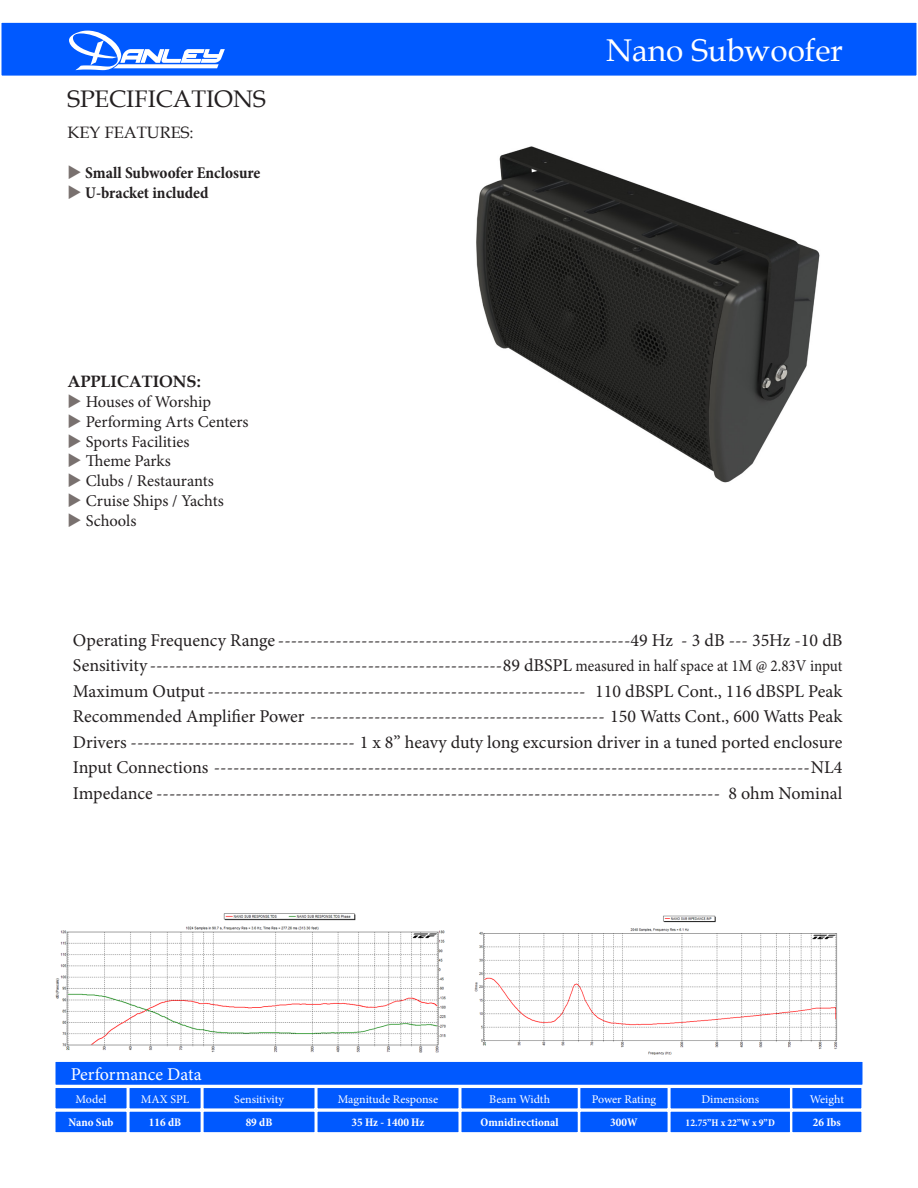
<style>
.page{position:relative;width:918px;height:1188px;background:#fff}
.page>*{position:absolute;margin:0;border:0;box-sizing:border-box;transform-origin:0 0}
.t1{font:31.5px "Book Antiqua";color:#fff}
.t2{font:24px "Book Antiqua";color:#231f20}
.t3{font:18px/25.5px "Minion Pro";color:#231f20}
.t4{font:18px "Minion Pro";letter-spacing:-.005em;color:#fff}
.t5{font:16.5px "Minion Pro";color:#231f20}
.t6{font:700 condensed 16.5px "Minion Pro";color:#231f20}
.t7{font:700 16.5px "Book Antiqua";color:#231f20}
.t8{font:16.5px "Book Antiqua";color:#231f20}
.t9{font:11.7px "Minion Pro";color:#fff}
.t10{font:700 condensed 11.7px "Minion Pro";color:#fff}
.t11{font:700 condensed 10.35px "Minion Pro";color:#fff}
.s1{color:#79716f}
.s2{font-size:16.5px}
</style>
<div class="page">
<div style="left:55px;top:1061px;width:808px;height:24px;background:#0059ff"></div>
<div style="left:54px;top:1060px;width:810px;height:26px;border:2px solid #fff"></div>
<div style="left:1px;top:22px;width:916px;height:54px;background:#0059ff"></div>
<div style="left:0;top:21px;width:918px;height:56px;border:2px solid #fff"></div>
<div style="left:55px;top:1087px;width:72px;height:22px;background:#0059ff"></div>
<div style="left:54px;top:1087px;width:74px;height:23px;border:2px solid #fff"></div>
<div style="left:55px;top:1111px;width:72px;height:22px;background:#0059ff"></div>
<div style="left:54px;top:1110px;width:74px;height:24px;border:2px solid #fff"></div>
<div style="left:129px;top:1087px;width:72px;height:22px;background:#0059ff"></div>
<div style="left:128px;top:1087px;width:74px;height:23px;border:2px solid #fff"></div>
<div style="left:129px;top:1111px;width:72px;height:22px;background:#0059ff"></div>
<div style="left:128px;top:1110px;width:74px;height:24px;border:2px solid #fff"></div>
<div style="left:203px;top:1087px;width:112px;height:22px;background:#0059ff"></div>
<div style="left:202px;top:1087px;width:114px;height:23px;border:2px solid #fff"></div>
<div style="left:203px;top:1111px;width:112px;height:22px;background:#0059ff"></div>
<div style="left:202px;top:1110px;width:114px;height:24px;border:2px solid #fff"></div>
<div style="left:317px;top:1087px;width:142px;height:22px;background:#0059ff"></div>
<div style="left:316px;top:1087px;width:144px;height:23px;border:2px solid #fff"></div>
<div style="left:317px;top:1111px;width:142px;height:22px;background:#0059ff"></div>
<div style="left:316px;top:1110px;width:144px;height:24px;border:2px solid #fff"></div>
<div style="left:461px;top:1087px;width:117px;height:22px;background:#0059ff"></div>
<div style="left:460px;top:1087px;width:119px;height:23px;border:2px solid #fff"></div>
<div style="left:461px;top:1111px;width:117px;height:22px;background:#0059ff"></div>
<div style="left:460px;top:1110px;width:119px;height:24px;border:2px solid #fff"></div>
<div style="left:580px;top:1087px;width:88px;height:22px;background:#0059ff"></div>
<div style="left:579px;top:1087px;width:90px;height:23px;border:2px solid #fff"></div>
<div style="left:580px;top:1111px;width:88px;height:22px;background:#0059ff"></div>
<div style="left:579px;top:1110px;width:90px;height:24px;border:2px solid #fff"></div>
<div style="left:670px;top:1087px;width:121px;height:22px;background:#0059ff"></div>
<div style="left:669px;top:1087px;width:122px;height:23px;border:2px solid #fff"></div>
<div style="left:670px;top:1111px;width:121px;height:22px;background:#0059ff"></div>
<div style="left:669px;top:1110px;width:122px;height:24px;border:2px solid #fff"></div>
<div style="left:792px;top:1087px;width:70px;height:22px;background:#0059ff"></div>
<div style="left:791px;top:1087px;width:72px;height:23px;border:2px solid #fff"></div>
<div style="left:792px;top:1111px;width:70px;height:22px;background:#0059ff"></div>
<div style="left:791px;top:1110px;width:72px;height:24px;border:2px solid #fff"></div>
<svg style="left:69px;top:31px;width:156px;height:39px"></svg>
<img style="left:476px;top:146px;width:344px;height:337px">
<img style="left:56px;top:913px;width:390px;height:140px">
<img style="left:475px;top:915px;width:363px;height:140px">
<p class="t2" style="left:68px;top:83px;width:200px">SPECIFICATIONS</p>
<p class="t8" style="left:68px;top:121px;width:128px">KEY FEATURES:</p>
<p class="t6" style="left:68px;top:161px;width:194px"><span class="s1">◆</span> Small Subwoofer Enclosure</p>
<p class="t6" style="left:68px;top:181px;width:143px"><span class="s1">◆</span> U-bracket included</p>
<p class="t7" style="left:68px;top:370px;width:135px">APPLICATIONS:</p>
<p class="t5" style="left:68px;top:391px;width:145px"><span class="s1">◆</span> Houses of Worship</p>
<p class="t5" style="left:68px;top:410px;width:183px"><span class="s1">◆</span> Performing Arts Centers</p>
<p class="t5" style="left:68px;top:430px;width:124px"><span class="s1">◆</span> Sports Facilities</p>
<p class="t5" style="left:68px;top:450px;width:105px"><span class="s1">◆</span> Theme Parks</p>
<p class="t5" style="left:68px;top:470px;width:148px"><span class="s1">◆</span> Clubs / Restaurants</p>
<p class="t5" style="left:68px;top:490px;width:158px"><span class="s1">◆</span> Cruise Ships / Yachts</p>
<p class="t5" style="left:68px;top:509px;width:70px"><span class="s1">◆</span> Schools</p>
<p class="t1" style="left:606px;top:28px;width:238px">Nano Subwoofer</p>
<p class="t3" style="left:73px;top:627px;width:771px">Operating Frequency Range -------------------------------------------------------49 Hz - 3 dB --- 35Hz -10 dB</p>
<p class="t3" style="left:73px;top:653px;width:771px">Sensitivity -------------------------------------------------------89 dBSPL <span class="s2">measured in half space at 1M @ 2.83V input</span></p>
<p class="t3" style="left:73px;top:678px;width:771px">Maximum Output----------------------------------------------------------- 110 dBSPL Cont., 116 dBSPL Peak<br>Recommended Amplifier Power ---------------------------------------------- 150 Watts Cont., 600 Watts Peak</p>
<p class="t3" style="left:73px;top:729px;width:771px">Drivers ----------------------------------- 1 x 8” heavy duty long excursion driver in a tuned ported enclosure</p>
<p class="t3" style="left:73px;top:755px;width:771px">Input Connections ---------------------------------------------------------------------------------------------NL4</p>
<p class="t3" style="left:73px;top:780px;width:771px">Impedance ---------------------------------------------------------------------------------------- 8 ohm Nominal</p>
<p class="t4" style="left:71px;top:1062px;width:132px">Performance Data</p>
<p class="t9" style="left:76px;top:1091px;width:33px">Model</p>
<p class="t10" style="left:69px;top:1115px;width:47px">Nano Sub</p>
<p class="t9" style="left:141px;top:1091px;width:50px">MAX SPL</p>
<p class="t10" style="left:149px;top:1115px;width:34px">116 dB</p>
<p class="t9" style="left:234px;top:1091px;width:51px">Sensitivity</p>
<p class="t10" style="left:246px;top:1115px;width:28px">89 dB</p>
<p class="t9" style="left:338px;top:1091px;width:102px">Magnitude Response</p>
<p class="t10" style="left:351px;top:1115px;width:75px">35 Hz - 1400 Hz</p>
<p class="t9" style="left:489px;top:1091px;width:62px">Beam Width</p>
<p class="t10" style="left:481px;top:1115px;width:80px">Omnidirectional</p>
<p class="t9" style="left:592px;top:1091px;width:66px">Power Rating</p>
<p class="t10" style="left:610px;top:1115px;width:29px">300W</p>
<p class="t9" style="left:701px;top:1091px;width:59px">Dimensions</p>
<p class="t11" style="left:686px;top:1115px;width:91px">12.75”H x 22”W x 9”D</p>
<p class="t9" style="left:810px;top:1091px;width:36px">Weight</p>
<p class="t10" style="left:813px;top:1115px;width:29px">26 Ibs</p>
</div>
